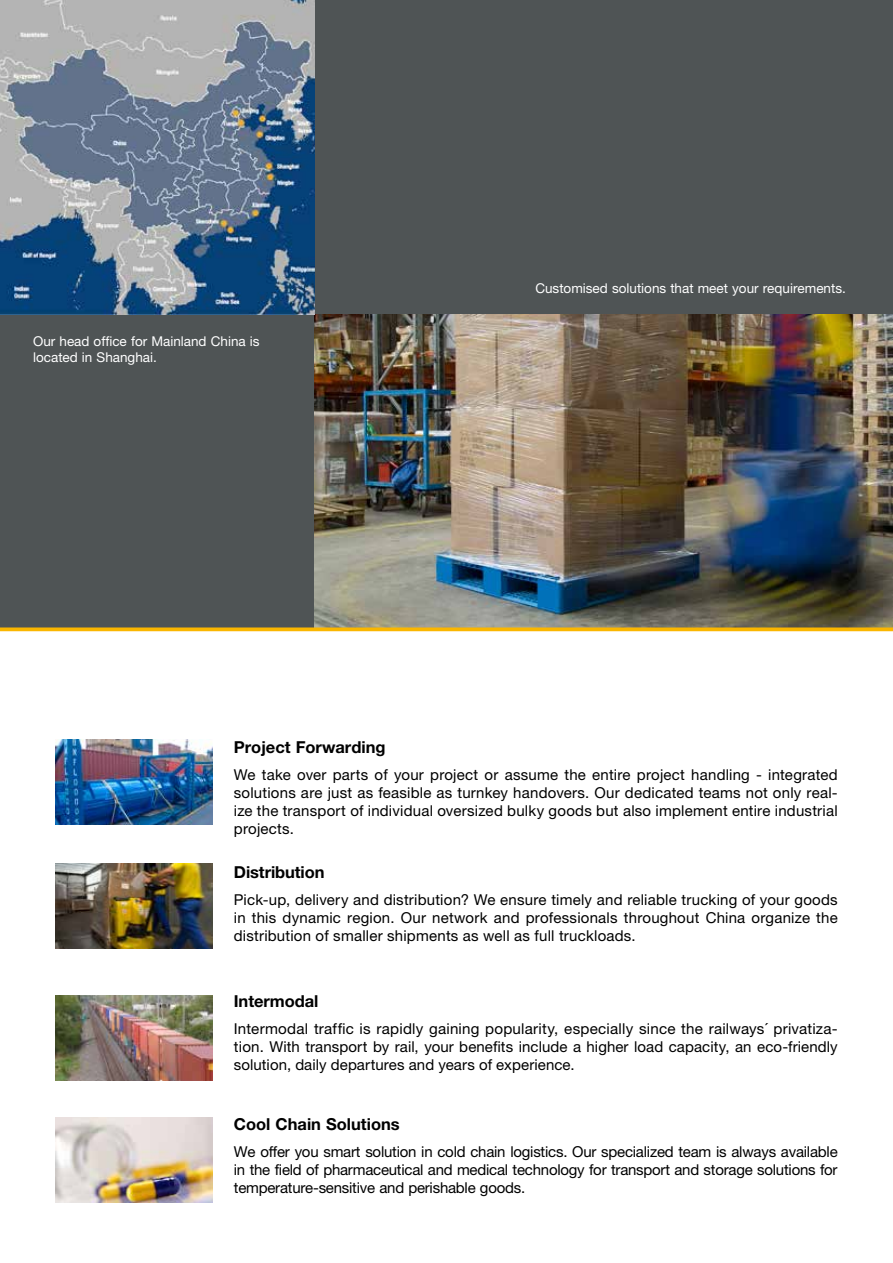
<style>
.page{position:relative;width:893px;height:1263px;background:#fff}
.page>*{position:absolute;margin:0;border:0;box-sizing:border-box;transform-origin:0 0}
.t1{font:700 16.5px "Helvetica Neue LT Std";color:#000}
.t2{font:15px/18px "Helvetica Neue LT Std";letter-spacing:.01em;color:#000;text-align:justify}
.t3{font:13.5px/16.5px "Helvetica Neue LT Std";color:#fff}
</style>
<div class="page">
<div style="left:0;top:0;width:893px;height:629px;background:#4f5455"></div>
<img style="left:315px;top:315px;width:578px;height:312px">
<svg style="left:0;top:627px;width:893px;height:4px;background:#e9ad0d"></svg>
<img style="left:55px;top:995px;width:158px;height:85px">
<img style="left:55px;top:1118px;width:158px;height:85px">
<img style="left:0;top:0;width:315px;height:315px">
<img style="left:55px;top:740px;width:158px;height:85px">
<img style="left:55px;top:863px;width:158px;height:85px">
<p class="t3" style="left:33px;top:332px;width:228px">Our head office for Mainland China is located in Shanghai.</p>
<p class="t3" style="left:535px;top:280px;width:312px">Customised solutions that meet your requirements.</p>
<p class="t1" style="left:234px;top:737px;width:153px">Project Forwarding</p>
<p class="t2" style="left:234px;top:765px;width:605px">We take over parts of your project or assume the entire project handling - integrated solutions are just as feasible as turnkey handovers. Our dedicated teams not only real&shy;ize the transport of individual oversized bulky goods but also implement entire industrial projects.</p>
<p class="t1" style="left:234px;top:862px;width:92px">Distribution</p>
<p class="t2" style="left:234px;top:890px;width:605px">Pick-up, delivery and distribution? We ensure timely and reliable trucking of your goods in this dynamic region. Our network and professionals throughout China organize the distribution of smaller shipments as well as full truckloads.</p>
<p class="t1" style="left:234px;top:991px;width:86px">Intermodal</p>
<p class="t2" style="left:234px;top:1019px;width:605px">Intermodal traffic is rapidly gaining popularity, especially since the railways´ privatiza&shy;tion. With transport by rail, your benefits include a higher load capacity, an eco-friendly solution, daily departures and years of experience.</p>
<p class="t1" style="left:234px;top:1113px;width:167px">Cool Chain Solutions</p>
<p class="t2" style="left:234px;top:1142px;width:605px">We offer you smart solution in cold chain logistics. Our specialized team is always available in the field of pharmaceutical and medical technology for transport and storage solutions for temperature-sensitive and perishable goods.</p>
</div>
